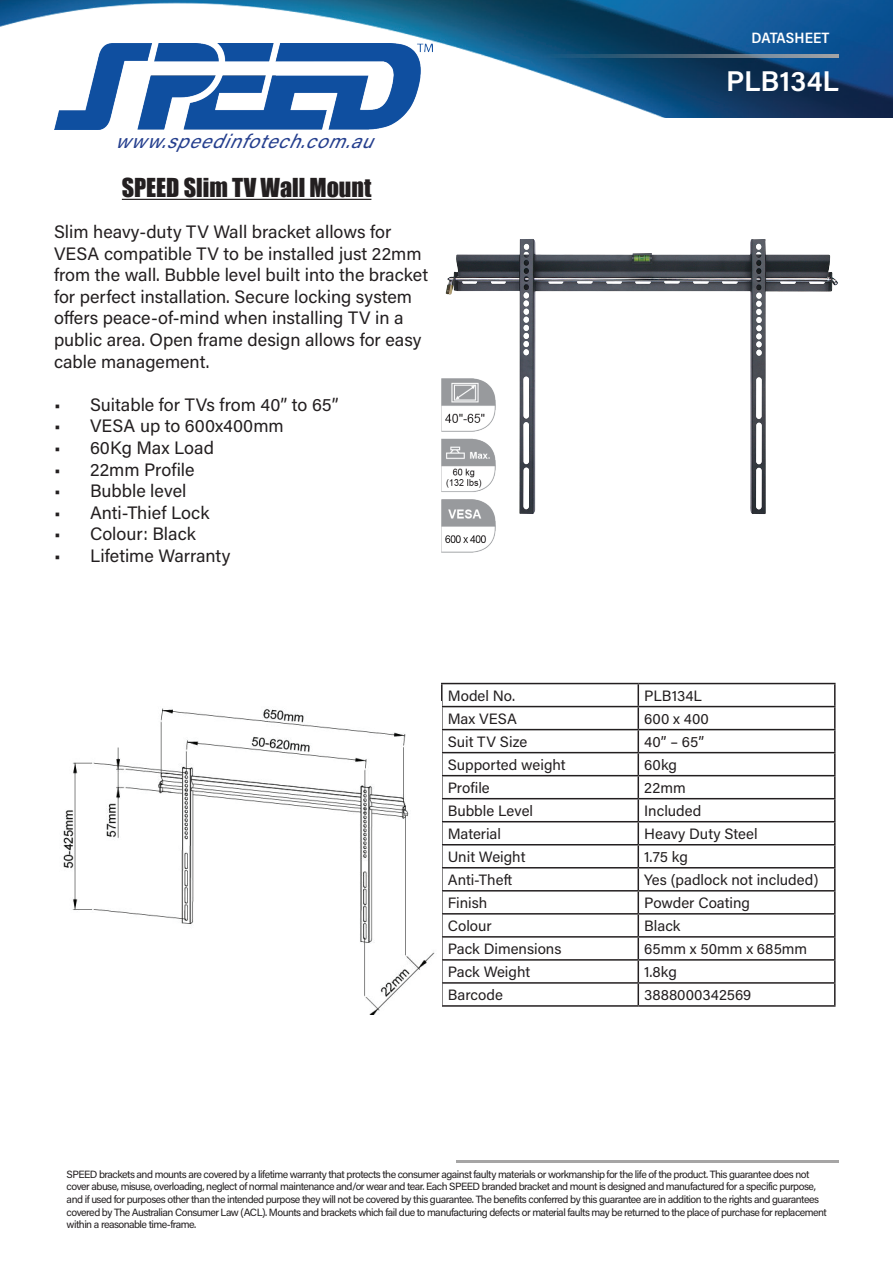
<style>
.page{position:relative;width:893px;height:1263px;background:#fff}
.page>*{position:absolute;margin:0;border:0;box-sizing:border-box;transform-origin:0 0}
.t1{font:600 28.5px "Acumin Pro";color:#fff}
.t2{font:24px "Impact";color:#231f20}
.t3{font:italic 19.5px "Acumin Pro";color:#253f8e}
.t4{font:18px/21.6px "Acumin Pro";color:#231f20}
.t5{font:15px "Acumin Pro";color:#231f20}
.t6{font:600 15px "Acumin Pro Semi Cond";color:#fff}
.t7{font:10.5px/12.6px "Acumin Pro";letter-spacing:-.05em;color:#231f20}
</style>
<div class="page">
<img style="left:0;top:0;width:893px;height:118px">
<svg style="left:538px;top:57px;width:301px;height:1px"></svg>
<img style="left:538px;top:54px;width:301px;height:3px">
<img style="left:54px;top:43px;width:379px;height:87px">
<img style="left:446px;top:239px;width:392px;height:275px">
<hr style="left:441px;top:683px;width:197px;height:1px;background:#231f20">
<hr style="left:638px;top:683px;width:198px;height:1px;background:#231f20">
<hr style="left:834px;top:684px;width:2px;height:22px;background:#231f20">
<hr style="left:441px;top:706px;width:197px;height:1px;background:#231f20">
<hr style="left:638px;top:706px;width:198px;height:1px;background:#231f20">
<hr style="left:834px;top:707px;width:2px;height:22px;background:#231f20">
<hr style="left:441px;top:729px;width:197px;height:1px;background:#231f20">
<hr style="left:638px;top:729px;width:198px;height:1px;background:#231f20">
<hr style="left:834px;top:730px;width:2px;height:22px;background:#231f20">
<hr style="left:441px;top:752px;width:197px;height:1px;background:#231f20">
<hr style="left:638px;top:752px;width:198px;height:1px;background:#231f20">
<hr style="left:834px;top:753px;width:2px;height:22px;background:#231f20">
<hr style="left:441px;top:775px;width:197px;height:1px;background:#231f20">
<hr style="left:638px;top:775px;width:198px;height:1px;background:#231f20">
<hr style="left:834px;top:776px;width:2px;height:22px;background:#231f20">
<hr style="left:441px;top:798px;width:197px;height:1px;background:#231f20">
<hr style="left:638px;top:798px;width:198px;height:1px;background:#231f20">
<hr style="left:834px;top:799px;width:2px;height:22px;background:#231f20">
<hr style="left:441px;top:821px;width:197px;height:1px;background:#231f20">
<hr style="left:638px;top:821px;width:198px;height:1px;background:#231f20">
<hr style="left:834px;top:822px;width:2px;height:22px;background:#231f20">
<hr style="left:441px;top:844px;width:197px;height:1px;background:#231f20">
<hr style="left:638px;top:844px;width:198px;height:1px;background:#231f20">
<hr style="left:834px;top:845px;width:2px;height:22px;background:#231f20">
<hr style="left:441px;top:867px;width:197px;height:1px;background:#231f20">
<hr style="left:638px;top:867px;width:198px;height:1px;background:#231f20">
<hr style="left:834px;top:868px;width:2px;height:22px;background:#231f20">
<hr style="left:441px;top:890px;width:197px;height:1px;background:#231f20">
<hr style="left:638px;top:890px;width:198px;height:1px;background:#231f20">
<hr style="left:834px;top:891px;width:2px;height:22px;background:#231f20">
<hr style="left:441px;top:913px;width:197px;height:1px;background:#231f20">
<hr style="left:638px;top:913px;width:198px;height:1px;background:#231f20">
<hr style="left:834px;top:914px;width:2px;height:22px;background:#231f20">
<hr style="left:441px;top:936px;width:197px;height:1px;background:#231f20">
<hr style="left:638px;top:936px;width:198px;height:1px;background:#231f20">
<hr style="left:834px;top:937px;width:2px;height:22px;background:#231f20">
<hr style="left:441px;top:959px;width:197px;height:2px;background:#231f20">
<hr style="left:638px;top:959px;width:198px;height:2px;background:#231f20">
<hr style="left:834px;top:961px;width:2px;height:21px;background:#231f20">
<hr style="left:441px;top:982px;width:197px;height:2px;background:#231f20">
<svg style="left:441px;top:684px;width:1px;height:300px"></svg>
<hr style="left:638px;top:982px;width:198px;height:2px;background:#231f20">
<svg style="left:638px;top:684px;width:1px;height:321px"></svg>
<hr style="left:834px;top:984px;width:2px;height:21px;background:#231f20">
<hr style="left:441px;top:1005px;width:197px;height:2px;background:#231f20">
<hr style="left:638px;top:1005px;width:198px;height:2px;background:#231f20">
<img style="left:63px;top:708px;width:372px;height:306px">
<hr style="left:122px;top:199px;width:249px;height:1px;background:#231f20">
<img style="left:441px;top:379px;width:55px;height:173px">
<h3 class="t6" style="left:752px;top:27px;width:79px">DATASHEET</h3>
<h3 class="t3" style="left:115px;top:128px;width:271px">www.speedinfotech.com.au</h3>
<h2 class="t2" style="left:122px;top:169px;width:251px">SPEED Slim TV Wall Mount</h2>
<p class="t4" style="left:54px;top:220px;width:376px">Slim heavy-duty TV Wall bracket allows for VESA compatible TV to be installed just 22mm from the wall. Bubble level built into the bracket for perfect installation. Secure locking system offers peace-of-mind when installing TV in a public area. Open frame design allows for easy cable management.</p>
<h3 class="t4" style="left:54px;top:393px;width:286px">• Suitable for TVs from 40” to 65”</h3>
<h3 class="t4" style="left:54px;top:415px;width:231px">• VESA up to 600x400mm</h3>
<h3 class="t4" style="left:54px;top:436px;width:161px">• 60Kg Max Load</h3>
<h3 class="t4" style="left:54px;top:458px;width:142px">• 22mm Profile</h3>
<h3 class="t4" style="left:54px;top:479px;width:134px">• Bubble level</h3>
<h3 class="t4" style="left:54px;top:501px;width:157px">• Anti-Thief Lock</h3>
<h3 class="t4" style="left:54px;top:523px;width:143px">• Colour: Black</h3>
<h3 class="t4" style="left:54px;top:544px;width:178px">• Lifetime Warranty</h3>
<h1 class="t1" style="left:726px;top:61px;width:114px">PLB134L</h1>
<h3 class="t5" style="left:448px;top:685px;width:69px">Model No.</h3>
<h3 class="t5" style="left:644px;top:685px;width:59px">PLB134L</h3>
<h3 class="t5" style="left:448px;top:708px;width:71px">Max VESA</h3>
<h3 class="t5" style="left:644px;top:708px;width:66px">600 x 400</h3>
<h3 class="t5" style="left:448px;top:731px;width:81px">Suit TV Size</h3>
<h3 class="t5" style="left:644px;top:731px;width:61px">40” – 65”</h3>
<h3 class="t5" style="left:448px;top:754px;width:119px">Supported weight</h3>
<h3 class="t5" style="left:644px;top:754px;width:34px">60kg</h3>
<h3 class="t5" style="left:448px;top:777px;width:43px">Profile</h3>
<h3 class="t5" style="left:644px;top:777px;width:43px">22mm</h3>
<h3 class="t5" style="left:448px;top:800px;width:87px">Bubble Level</h3>
<h3 class="t5" style="left:644px;top:800px;width:59px">Included</h3>
<h3 class="t5" style="left:448px;top:823px;width:55px">Material</h3>
<h3 class="t5" style="left:644px;top:823px;width:115px">Heavy Duty Steel</h3>
<h3 class="t5" style="left:448px;top:846px;width:79px">Unit Weight</h3>
<h3 class="t5" style="left:644px;top:846px;width:45px">1.75 kg</h3>
<h3 class="t5" style="left:448px;top:869px;width:66px">Anti-Theft</h3>
<h3 class="t5" style="left:644px;top:869px;width:176px">Yes (padlock not included)</h3>
<h3 class="t5" style="left:448px;top:892px;width:41px">Finish</h3>
<h3 class="t5" style="left:644px;top:892px;width:107px">Powder Coating</h3>
<h3 class="t5" style="left:448px;top:915px;width:45px">Colour</h3>
<h3 class="t5" style="left:644px;top:915px;width:38px">Black</h3>
<h3 class="t5" style="left:448px;top:938px;width:115px">Pack Dimensions</h3>
<h3 class="t5" style="left:644px;top:938px;width:164px">65mm x 50mm x 685mm</h3>
<h3 class="t5" style="left:448px;top:961px;width:84px">Pack Weight</h3>
<h3 class="t5" style="left:644px;top:961px;width:34px">1.8kg</h3>
<h3 class="t5" style="left:448px;top:984px;width:57px">Barcode</h3>
<h3 class="t5" style="left:644px;top:984px;width:109px">3888000342569</h3>
<p class="t7" style="left:67px;top:1167px;width:762px">SPEED brackets and mounts are covered by a lifetime warranty that protects the consumer against faulty materials or workmanship for the life of the product. This guarantee does not cover abuse, misuse, overloading, neglect of normal maintenance and/or wear and tear. Each SPEED branded bracket and mount is designed and manufactured for a specific purpose, and if used for purposes other than the intended purpose they will not be covered by this guarantee. The benefits conferred by this guarantee are in addition to the rights and guarantees covered by The Australian Consumer Law (ACL). Mounts and brackets which fail due to manufacturing defects or material faults may be returned to the place of purchase for replacement within a reasonable time-frame.</p>
</div>
